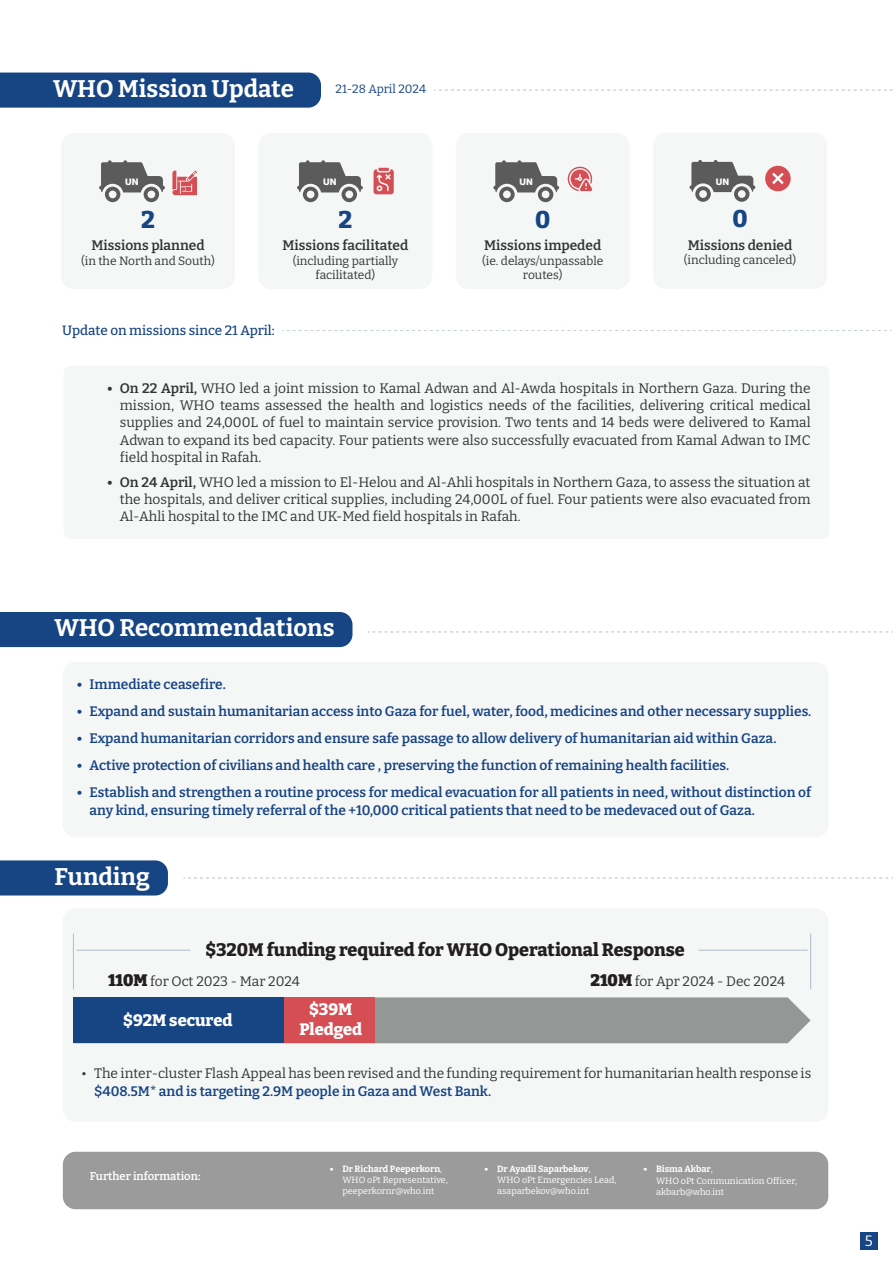
<style>
.page{position:relative;width:893px;height:1263px;background:#fff}
.page>*{position:absolute;margin:0;border:0;box-sizing:border-box;transform-origin:0 0}
.t1{font:700 24px "Bitter";color:#fff}
.t2{font:800 24px "Bitter";color:#174483}
.t3{font:800 18px "Bitter";color:#231f20}
.t4{font:800 16.5px/19.5px "Bitter";color:#fff;text-align:center}
.t5{font:15px "Bitter";color:#fff}
.t6{font:13.8px/17.2px "Bitter";color:#333434;text-align:justify}
.t7{font:600 13.8px/18px "Bitter";color:#174483}
.t8{font:600 13.8px "Bitter";color:#333434}
.t9{font:500 13.5px "Bitter";color:#174483}
.t10{font:12px/14.4px "Bitter";color:#333434;text-align:center}
.t11{font:12px "Bitter";color:#174483}
.t12{font:600 11.25px "Bitter";color:#fff}
.t13{font:9px/11.2px "Bitter";color:#fff}
.t14{font:800 9px "Almarai";color:#fff}
.s1{font-weight:600}
.s2{font-weight:900;font-size:16.5px;color:#231f20}
.s3{font-weight:700}
</style>
<div class="page">
<div style="left:63px;top:908px;width:765px;height:214px;background:#f5f7f7;border-radius:13px"></div>
<svg style="left:368px;top:631px;width:525px;height:1px"></svg>
<div style="left:63px;top:662px;width:765px;height:175px;background:#f5f7f7;border-radius:13px"></div>
<svg style="left:183px;top:877px;width:710px;height:1px"></svg>
<div style="left:63px;top:1152px;width:765px;height:57px;background:#9b9b9b;border-radius:13px"></div>
<div style="left:860px;top:1232px;width:18px;height:18px;background:#174483"></div>
<div style="left:375px;top:997px;width:436px;height:46px;background:#959796"></div>
<div style="left:73px;top:997px;width:211px;height:46px;background:#174483"></div>
<div style="left:284px;top:997px;width:91px;height:46px;background:#d44e54"></div>
<hr style="left:73px;top:934px;width:1px;height:55px;background:#174483">
<hr style="left:810px;top:934px;width:1px;height:55px;background:#174483">
<hr style="left:699px;top:950px;width:109px;height:1px;background:#174483">
<hr style="left:77px;top:950px;width:113px;height:1px;background:#174483">
<div style="left:0;top:612px;width:352px;height:35px;background:#174483"></div>
<div style="left:0;top:860px;width:168px;height:35px;background:#174483"></div>
<div style="left:61px;top:133px;width:174px;height:156px;background:#f5f7f7;border-radius:13px"></div>
<div style="left:258px;top:133px;width:174px;height:156px;background:#f5f7f7;border-radius:13px"></div>
<div style="left:456px;top:133px;width:174px;height:156px;background:#f5f7f7;border-radius:13px"></div>
<div style="left:653px;top:133px;width:174px;height:156px;background:#f5f7f7;border-radius:13px"></div>
<div style="left:0;top:73px;width:321px;height:35px;background:#174483"></div>
<svg style="left:434px;top:90px;width:459px;height:1px"></svg>
<svg style="left:282px;top:330px;width:609px;height:1px"></svg>
<svg style="left:493px;top:160px;width:66px;height:42px"></svg>
<svg style="left:568px;top:167px;width:24px;height:24px"></svg>
<svg style="left:689px;top:160px;width:66px;height:42px"></svg>
<div style="left:765px;top:166px;width:26px;height:25px;background:#d44e54;border-radius:50%"></div>
<svg style="left:772px;top:173px;width:12px;height:11px"></svg>
<svg style="left:297px;top:160px;width:66px;height:42px"></svg>
<svg style="left:373px;top:168px;width:21px;height:26px"></svg>
<svg style="left:99px;top:160px;width:66px;height:42px"></svg>
<svg style="left:172px;top:171px;width:25px;height:24px"></svg>
<div style="left:64px;top:366px;width:765px;height:173px;background:#f5f7f7;border-radius:7px"></div>
<h1 class="t1" style="left:53px;top:69px;width:242px">WHO Mission Update</h1>
<p class="t11" style="left:336px;top:80px;width:92px">21-28 April 2024</p>
<p class="t14" style="left:125px;top:175px;width:15px">UN</p>
<p class="t14" style="left:323px;top:175px;width:15px">UN</p>
<p class="t14" style="left:520px;top:175px;width:15px">UN</p>
<p class="t14" style="left:716px;top:175px;width:15px">UN</p>
<h1 class="t2" style="left:141px;top:199px;width:15px">2</h1>
<p class="t8" style="left:91px;top:235px;width:115px">Missions planned</p>
<p class="t10" style="left:81px;top:253px;width:135px">(in the North and South)</p>
<h1 class="t2" style="left:338px;top:199px;width:15px">2</h1>
<p class="t8" style="left:282px;top:235px;width:127px">Missions facilitated</p>
<p class="t10" style="left:293px;top:253px;width:107px">(including partially facilitated)</p>
<p class="t9" style="left:62px;top:320px;width:214px">Update on missions since 21 April:</p>
<h1 class="t2" style="left:535px;top:199px;width:17px">0</h1>
<p class="t8" style="left:484px;top:235px;width:119px">Missions impeded</p>
<p class="t10" style="left:482px;top:253px;width:123px">(ie. delays/unpassable routes)</p>
<h1 class="t2" style="left:732px;top:198px;width:17px">0</h1>
<p class="t8" style="left:688px;top:234px;width:106px">Missions denied</p>
<p class="t10" style="left:684px;top:252px;width:114px">(including canceled)</p>
<p class="t6" style="left:120px;top:379px;width:692px;text-indent:-13px"><span class="s1">• On 22 April,</span> WHO led a joint mission to Kamal Adwan and Al-Awda hospitals in Northern Gaza. During the mission, WHO teams assessed the health and logistics needs of the facilities, delivering critical medical supplies and 24,000L of fuel to maintain service provision. Two tents and 14 beds were delivered to Kamal Adwan to expand its bed capacity. Four patients were also successfully evacuated from Kamal Adwan to IMC field hospital in Rafah.</p>
<p class="t6" style="left:120px;top:472px;width:692px;text-indent:-13px"><span class="s1">• On 24 April,</span> WHO led a mission to El-Helou and Al-Ahli hospitals in Northern Gaza, to assess the situation at the hospitals, and deliver critical supplies, including 24,000L of fuel. Four patients were also evacuated from Al-Ahli hospital to the IMC and UK-Med field hospitals in Rafah.</p>
<h1 class="t1" style="left:55px;top:608px;width:281px">WHO Recommendations</h1>
<p class="t7" style="left:77px;top:674px;width:151px">• Immediate ceasefire.</p>
<p class="t7" style="left:77px;top:701px;width:736px">• Expand and sustain humanitarian access into Gaza for fuel, water, food, medicines and other necessary supplies.</p>
<p class="t7" style="left:77px;top:728px;width:701px">• Expand humanitarian corridors and ensure safe passage to allow delivery of humanitarian aid within Gaza.</p>
<p class="t7" style="left:77px;top:755px;width:654px">• Active protection of civilians and health care , preserving the function of remaining health facilities.</p>
<p class="t7" style="left:90px;top:782px;width:723px;text-indent:-13px">• Establish and strengthen a routine process for medical evacuation for all patients in need, without distinction of any kind, ensuring timely referral of the +10,000 critical patients that need to be medevaced out of Gaza.</p>
<h1 class="t1" style="left:55px;top:857px;width:97px">Funding</h1>
<h2 class="t3" style="left:205px;top:934px;width:481px">$320M funding required for WHO Operational Response</h2>
<p class="t6" style="left:108px;top:972px;width:193px"><span class="s2">110M</span> for Oct 2023 - Mar 2024</p>
<p class="t6" style="left:590px;top:972px;width:196px"><span class="s2">210M</span> for Apr 2024 - Dec 2024</p>
<p class="t4" style="left:123px;top:1009px;width:111px">$92M secured</p>
<p class="t4" style="left:299px;top:998px;width:64px">$39M<br>Pledged</p>
<p class="t6" style="left:81px;top:1064px;width:731px">• The inter-cluster Flash Appeal has been revised and the funding requirement for humanitarian health response is</p>
<p class="t7" style="left:94px;top:1081px;width:398px">$408.5M* and is targeting 2.9M people in Gaza and West Bank.</p>
<p class="t12" style="left:90px;top:1168px;width:112px">Further information:</p>
<p class="t13" style="left:342px;top:1162px;width:107px;text-indent:-13px"><span class="s3">• Dr Richard Peeperkorn</span>,<br>WHO oPt Representative, peeperkornr@who.int</p>
<p class="t13" style="left:497px;top:1162px;width:121px;text-indent:-13px"><span class="s3">• Dr Ayadil Saparbekov</span>,<br>WHO oPt Emergencies Lead, asaparbekov@who.int</p>
<p class="t13" style="left:656px;top:1163px;width:143px;text-indent:-13px"><span class="s3">• Bisma Akbar</span>,<br>WHO oPt Communication Officer, akbarb@who.int</p>
<p class="t5" style="left:865px;top:1230px;width:10px">5</p>
</div>
